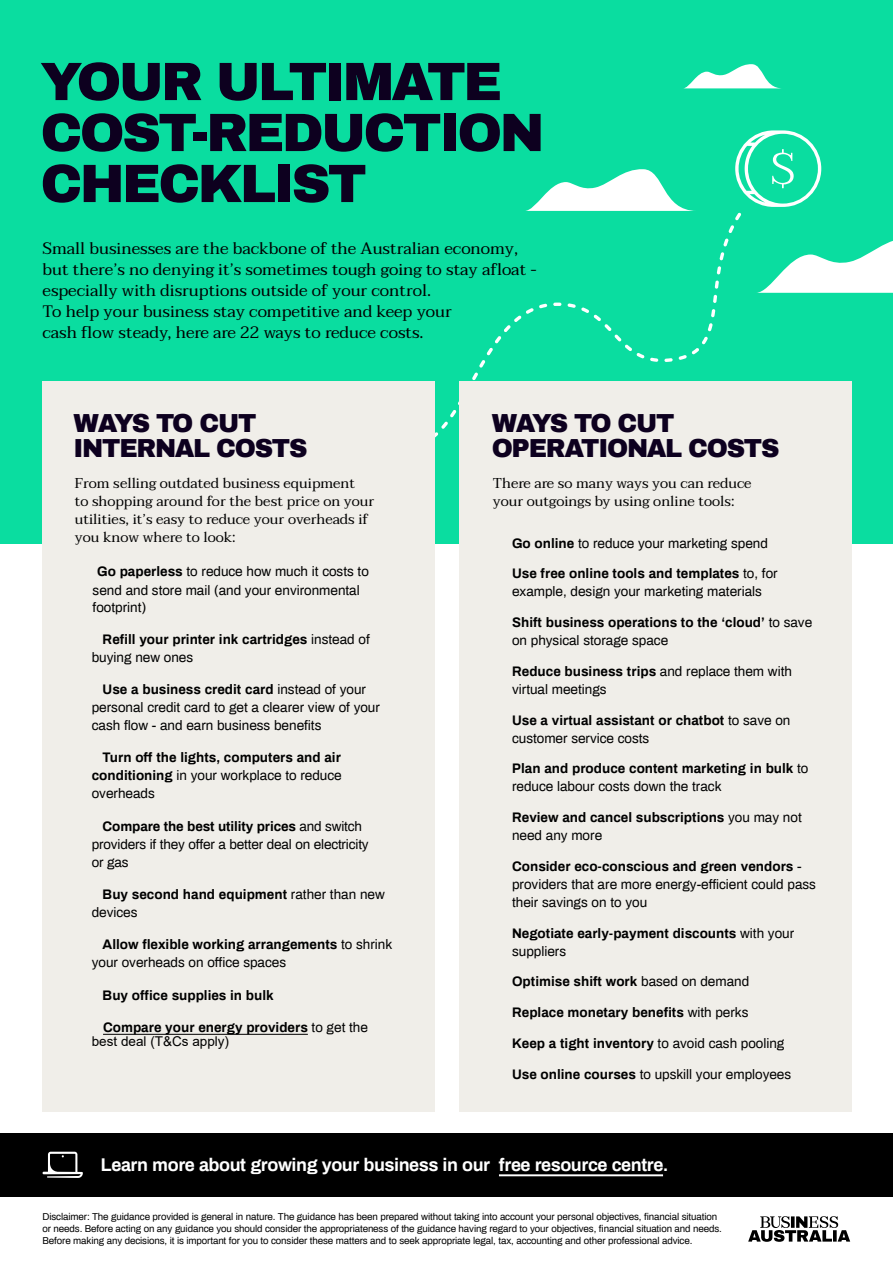
<style>
.page{position:relative;width:893px;height:1263px;background:#fff}
.page>*{position:absolute;margin:0;border:0;box-sizing:border-box;transform-origin:0 0}
.t1{font:900 54px/51px "Archivo";letter-spacing:-.05em;color:#0d001f}
.t2{font:900 25.5px/25.5px "Archivo";letter-spacing:-.05em;color:#0d001f}
.t3{font:700 18px "Archivo";letter-spacing:-.025em;color:#fff}
.t4{font:16.5px/21px "Taviraj";color:#000}
.t5{font:15px/18px "Taviraj";color:#000}
.t6{font:14.25px/18px "Taviraj";color:#000}
.t7{font:13.5px/18px "Archivo";color:#000}
.t8{font:700 13.5px/18px "Archivo";color:#000}
.t9{font:13.5px "Arial";color:#000}
.t10{font:9.75px/11.7px "Archivo";letter-spacing:-.01em;color:#000}
.s1{font-weight:700}
.s2{font-weight:400}
</style>
<div class="page">
<div style="left:0;top:0;width:893px;height:543px;background:#0adda0"></div>
<svg style="left:757px;top:241px;width:136px;height:52px"></svg>
<svg style="left:525px;top:169px;width:170px;height:42px"></svg>
<svg style="left:685px;top:64px;width:94px;height:24px"></svg>
<svg style="left:553px;top:303px;width:8px;height:3px"></svg>
<svg style="left:435px;top:304px;width:112px;height:142px"></svg>
<svg style="left:717px;top:266px;width:4px;height:8px"></svg>
<svg style="left:713px;top:295px;width:4px;height:8px"></svg>
<svg style="left:711px;top:309px;width:4px;height:8px"></svg>
<svg style="left:723px;top:213px;width:18px;height:33px"></svg>
<svg style="left:719px;top:252px;width:5px;height:8px"></svg>
<svg style="left:715px;top:280px;width:4px;height:9px"></svg>
<svg style="left:567px;top:303px;width:91px;height:59px"></svg>
<svg style="left:664px;top:323px;width:49px;height:39px"></svg>
<svg style="left:735px;top:130px;width:86px;height:77px"></svg>
<div style="left:0;top:1133px;width:893px;height:64px;background:#000"></div>
<div style="left:43px;top:381px;width:392px;height:731px;background:#f0eee9"></div>
<hr style="left:499px;top:1174px;width:164px;height:2px;background:#fff">
<svg style="left:43px;top:1152px;width:40px;height:26px"></svg>
<svg style="left:748px;top:1216px;width:102px;height:26px"></svg>
<hr style="left:103px;top:1034px;width:205px;height:1px;background:#000">
<div style="left:460px;top:381px;width:392px;height:731px;background:#f0eee9"></div>
<h1 class="t1" style="left:40px;top:56px;width:506px">YOUR ULTIMATE<br>COST-REDUCTION<br>CHECKLIST</h1>
<p class="t4" style="left:43px;top:238px;width:496px">Small businesses are the backbone of the Australian economy, but there’s no denying it’s sometimes tough going to stay afloat - especially with disruptions outside of your control.<br>To help your business stay competitive and keep your<br>cash flow steady, here are 22 ways to reduce costs.</p>
<h2 class="t2" style="left:74px;top:410px;width:235px">WAYS TO CUT<br>INTERNAL COSTS</h2>
<h2 class="t2" style="left:492px;top:410px;width:289px">WAYS TO CUT<br>OPERATIONAL COSTS</h2>
<p class="t6" style="left:75px;top:474px;width:301px">From selling outdated business equipment<br>to shopping around for the best price on your utilities, it’s easy to reduce your overheads if you know where to look:</p>
<p class="t6" style="left:493px;top:474px;width:260px">There are so many ways you can reduce your outgoings by using online tools:</p>
<p class="t5" style="left:481px;top:479px;width:340px">shopping around for the best price on your utilities, it’s easy to reduce your overheads if you</p>
<p class="t7" style="left:512px;top:533px;width:257px"><span class="s1">Go online</span> to reduce your marketing spend</p>
<p class="t7" style="left:512px;top:564px;width:267px"><span class="s1">Use free online tools and templates</span> to, for example, design your marketing materials</p>
<p class="t8" style="left:512px;top:613px;width:302px">Shift business operations to the ‘cloud’ <span class="s2">to save on physical storage space</span></p>
<p class="t7" style="left:512px;top:661px;width:281px"><span class="s1">Reduce business trips</span> and replace them with virtual meetings</p>
<p class="t8" style="left:512px;top:711px;width:280px">Use a virtual assistant or chatbot <span class="s2">to save on customer service costs</span></p>
<p class="t8" style="left:512px;top:759px;width:298px">Plan and produce content marketing in bulk <span class="s2">to reduce labour costs down the track</span></p>
<p class="t8" style="left:512px;top:808px;width:291px">Review and cancel subscriptions <span class="s2">you may not need any more</span></p>
<p class="t7" style="left:512px;top:856px;width:305px"><span class="s1">Consider eco-conscious and green vendors</span> - providers that are more energy-efficient could pass their savings on to you</p>
<p class="t8" style="left:512px;top:924px;width:284px">Negotiate early-payment discounts <span class="s2">with your suppliers</span></p>
<p class="t8" style="left:512px;top:972px;width:239px">Optimise shift work <span class="s2">based on demand</span></p>
<p class="t8" style="left:512px;top:1003px;width:238px">Replace monetary benefits <span class="s2">with perks</span></p>
<p class="t8" style="left:512px;top:1034px;width:274px">Keep a tight inventory <span class="s2">to avoid cash pooling</span></p>
<p class="t7" style="left:512px;top:1064px;width:281px"><span class="s1">Use online courses</span> to upskill your employees</p>
<p class="t7" style="left:93px;top:562px;width:278px;text-indent:5px"><span class="s1">Go paperless</span> to reduce how much it costs to send and store mail (and your environmental footprint)</p>
<p class="t8" style="left:92px;top:630px;width:279px;text-indent:11px">Refill your printer ink cartridges <span class="s2">instead of buying new ones</span></p>
<p class="t7" style="left:92px;top:680px;width:290px;text-indent:11px"><span class="s1">Use a business credit card</span> instead of your personal credit card to get a clearer view of your cash flow - and earn business benefits</p>
<p class="t8" style="left:92px;top:749px;width:251px;text-align:justify;text-indent:11px">Turn off the lights, computers and air conditioning <span class="s2">in your workplace to reduce overheads</span></p>
<p class="t7" style="left:92px;top:816px;width:278px;text-indent:11px"><span class="s1">Compare the best utility prices</span> and switch providers if they offer a better deal on electricity or gas</p>
<p class="t8" style="left:92px;top:885px;width:294px;text-indent:11px">Buy second hand equipment <span class="s2">rather than new devices</span></p>
<p class="t7" style="left:92px;top:934px;width:302px;text-indent:11px"><span class="s1">Allow flexible working arrangements</span> to shrink your overheads on office spaces</p>
<p class="t8" style="left:103px;top:986px;width:173px">Buy office supplies in bulk</p>
<p class="t8" style="left:103px;top:1018px;width:266px">Compare your energy providers <span class="s2">to get the</span></p>
<p class="t9" style="left:92px;top:1031px;width:139px">best deal (T&amp;Cs apply)</p>
<h3 class="t3" style="left:101px;top:1152px;width:569px">Learn more about growing your business in our free resource centre.</h3>
<p class="t10" style="left:43px;top:1210px;width:681px">Disclaimer: The guidance provided is general in nature. The guidance has been prepared without taking into account your personal objectives, financial situation or needs. Before acting on any guidance you should consider the appropriateness of the guidance having regard to your objectives, financial situation and needs.<br>Before making any decisions, it is important for you to consider these matters and to seek appropriate legal, tax, accounting and other professional advice.</p>
</div>
